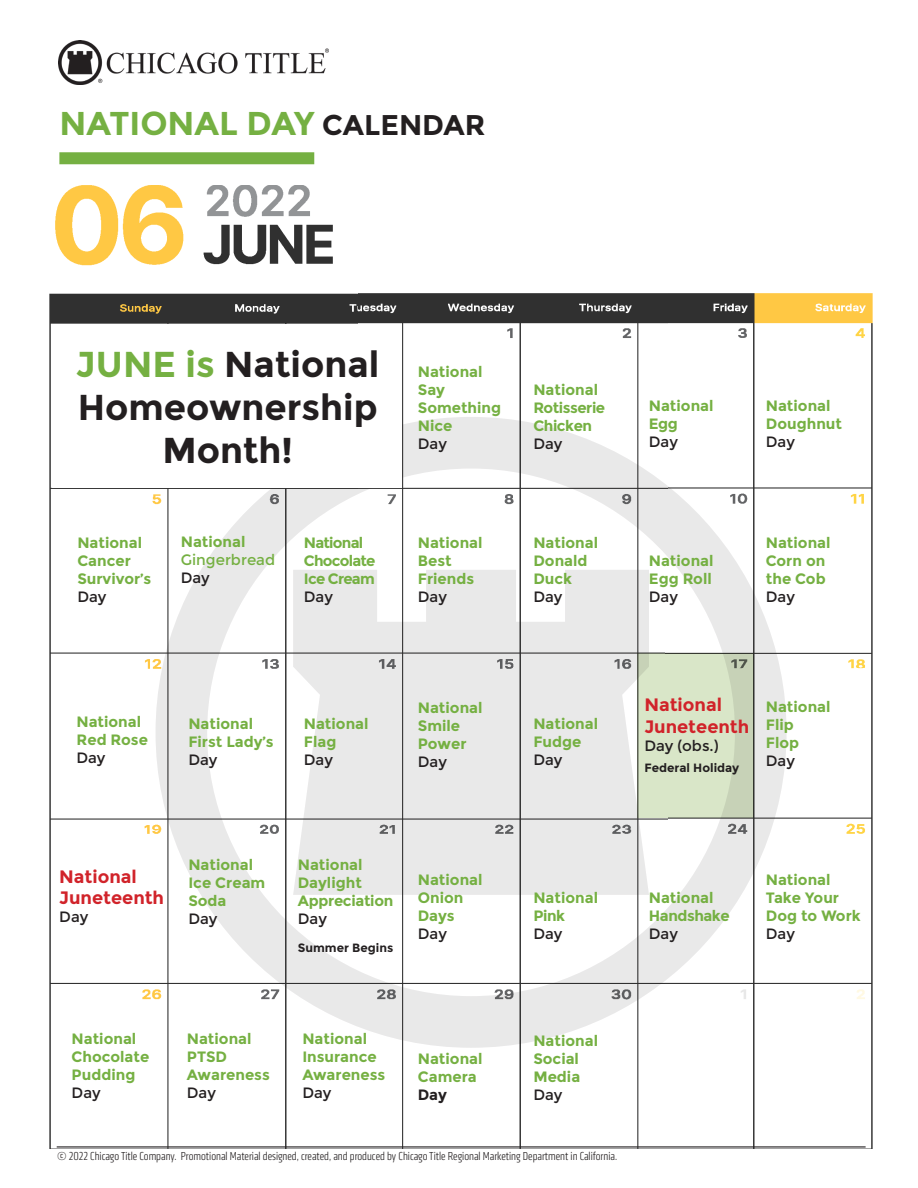
<style>
.page{position:relative;width:918px;height:1188px;background:#fff}
.page>*{position:absolute;margin:0;border:0;box-sizing:border-box;transform-origin:0 0}
.t1{font:700 36px/43.2px "Montserrat";color:#231f20;text-align:center}
.t2{font:700 33px "Montserrat";color:#75b042}
.t3{font:700 18px "Montserrat";color:#d1232a}
.t4{font:700 15px/18px "Montserrat";color:#75b042}
.t5{font:15px "Montserrat";color:#231f20}
.t6{font:700 15px "Montserrat";letter-spacing:-.03em;color:#75b042}
.t7{font:700 15px "Montserrat";letter-spacing:-.05em;color:#75b042}
.t8{font:15px/18px "Montserrat";color:#75b042}
.t9{font:700 15px "Montserrat";letter-spacing:-.02em;color:#75b042}
.t10{font:700 15px "Montserrat";color:#231f20}
.t11{font:300 12px "Klavika Condensed";color:#231f20}
.t12{font:700 12px "Montserrat";color:#231f20}
.s1{font-size:28.5px;color:#231f20}
.s2{color:#75b042}
.s3{font-weight:700}
.s4{color:#231f20}
.s5{font-weight:400;color:#231f20}
</style>
<div class="page">
<img style="left:50px;top:507px;width:589px;height:641px">
<img style="left:667px;top:293px;width:206px;height:855px">
<img style="left:50px;top:186px;width:308px;height:321px">
<img style="left:358px;top:293px;width:309px;height:124px">
<svg style="left:156px;top:417px;width:631px;height:631px;fill:#e9e9e9"></svg>
<img style="left:58px;top:40px;width:271px;height:44px">
<div style="left:59px;top:152px;width:255px;height:12px;background:#75b042"></div>
<hr style="left:57px;top:1146px;width:809px;height:2px;background:#231f20">
<div style="left:52px;top:324px;width:350px;height:163px;background:#fff"></div>
<p class="t2" style="left:60px;top:104px;width:427px">NATIONAL DAY <span class="s1">CALENDAR</span></p>
<p class="t1" style="left:76px;top:343px;width:305px"><span class="s2">JUNE is</span> National<br>Homeownership<br>Month!</p>
<p class="t4" style="left:77px;top:533px;width:66px">National</p>
<p class="t4" style="left:77px;top:551px;width:55px">Cancer</p>
<p class="t4" style="left:77px;top:569px;width:75px">Survivor’s</p>
<p class="t5" style="left:77px;top:588px;width:31px">Day</p>
<p class="t8" style="left:181px;top:533px;width:96px"><span class="s3">National<br></span>Gingerbread<br><span class="s4">Day</span></p>
<p class="t7" style="left:304px;top:533px;width:61px">National</p>
<p class="t7" style="left:304px;top:551px;width:73px">Chocolate</p>
<p class="t7" style="left:304px;top:569px;width:72px">Ice Cream</p>
<p class="t5" style="left:304px;top:588px;width:31px">Day</p>
<p class="t4" style="left:418px;top:362px;width:66px">National</p>
<p class="t4" style="left:418px;top:380px;width:85px">Say<br>Something<br>Nice</p>
<p class="t5" style="left:418px;top:435px;width:31px">Day</p>
<p class="t4" style="left:418px;top:533px;width:66px">National</p>
<p class="t4" style="left:418px;top:551px;width:58px">Best<br>Friends</p>
<p class="t5" style="left:418px;top:588px;width:31px">Day</p>
<p class="t4" style="left:533px;top:380px;width:66px">National</p>
<p class="t6" style="left:533px;top:398px;width:73px">Rotisserie</p>
<p class="t6" style="left:533px;top:416px;width:60px">Chicken</p>
<p class="t5" style="left:533px;top:435px;width:31px">Day</p>
<p class="t4" style="left:533px;top:533px;width:66px">National</p>
<p class="t4" style="left:533px;top:551px;width:56px">Donald<br>Duck</p>
<p class="t5" style="left:533px;top:588px;width:31px">Day</p>
<p class="t4" style="left:649px;top:397px;width:66px">National</p>
<p class="t4" style="left:649px;top:415px;width:30px">Egg</p>
<p class="t5" style="left:649px;top:433px;width:31px">Day</p>
<p class="t4" style="left:649px;top:551px;width:66px">National</p>
<p class="t4" style="left:649px;top:569px;width:64px">Egg Roll</p>
<p class="t5" style="left:649px;top:588px;width:31px">Day</p>
<p class="t4" style="left:766px;top:397px;width:66px">National</p>
<p class="t4" style="left:766px;top:415px;width:78px">Doughnut</p>
<p class="t5" style="left:766px;top:433px;width:31px">Day</p>
<p class="t4" style="left:766px;top:533px;width:66px">National</p>
<p class="t4" style="left:766px;top:551px;width:61px">Corn on the Cob</p>
<p class="t5" style="left:766px;top:588px;width:31px">Day</p>
<p class="t4" style="left:76px;top:713px;width:73px">National<br>Red Rose</p>
<p class="t5" style="left:76px;top:750px;width:31px">Day</p>
<p class="t4" style="left:188px;top:715px;width:87px">National<br>First Lady’s</p>
<p class="t5" style="left:188px;top:751px;width:31px">Day</p>
<p class="t4" style="left:304px;top:715px;width:66px">National</p>
<p class="t4" style="left:304px;top:733px;width:34px">Flag</p>
<p class="t5" style="left:304px;top:751px;width:31px">Day</p>
<p class="t4" style="left:418px;top:698px;width:66px">National</p>
<p class="t4" style="left:418px;top:716px;width:44px">Smile</p>
<p class="t4" style="left:418px;top:734px;width:50px">Power</p>
<p class="t5" style="left:418px;top:753px;width:31px">Day</p>
<p class="t4" style="left:533px;top:715px;width:66px">National</p>
<p class="t4" style="left:533px;top:733px;width:49px">Fudge</p>
<p class="t5" style="left:533px;top:751px;width:31px">Day</p>
<p class="t3" style="left:644px;top:694px;width:79px">National</p>
<p class="t3" style="left:644px;top:716px;width:106px">Juneteenth</p>
<p class="t5" style="left:644px;top:737px;width:76px">Day (obs.)</p>
<p class="t12" style="left:644px;top:760px;width:96px">Federal Holiday</p>
<p class="t4" style="left:766px;top:698px;width:66px">National</p>
<p class="t4" style="left:766px;top:716px;width:29px">Flip</p>
<p class="t4" style="left:766px;top:734px;width:35px">Flop</p>
<p class="t5" style="left:766px;top:752px;width:31px">Day</p>
<p class="t3" style="left:59px;top:866px;width:79px">National</p>
<p class="t3" style="left:59px;top:887px;width:106px">Juneteenth</p>
<p class="t5" style="left:59px;top:908px;width:31px">Day</p>
<p class="t4" style="left:188px;top:856px;width:66px">National</p>
<p class="t4" style="left:188px;top:874px;width:78px">Ice Cream<br>Soda</p>
<p class="t5" style="left:188px;top:910px;width:31px">Day</p>
<p class="t4" style="left:298px;top:856px;width:66px">National</p>
<p class="t4" style="left:298px;top:874px;width:66px">Daylight</p>
<p class="t9" style="left:298px;top:892px;width:97px">Appreciation</p>
<p class="t5" style="left:298px;top:910px;width:31px">Day</p>
<p class="t12" style="left:298px;top:941px;width:97px">Summer Begins</p>
<p class="t4" style="left:418px;top:871px;width:66px">National</p>
<p class="t4" style="left:418px;top:889px;width:47px">Onion</p>
<p class="t4" style="left:418px;top:907px;width:38px">Days</p>
<p class="t5" style="left:418px;top:925px;width:31px">Day</p>
<p class="t4" style="left:533px;top:889px;width:66px">National</p>
<p class="t4" style="left:533px;top:907px;width:33px">Pink</p>
<p class="t5" style="left:533px;top:925px;width:31px">Day</p>
<p class="t4" style="left:72px;top:1029px;width:79px">National<br>Chocolate<br>Pudding<br><span class="s5">Day</span></p>
<p class="t4" style="left:533px;top:1031px;width:66px">National</p>
<p class="t4" style="left:187px;top:1030px;width:66px">National</p>
<p class="t4" style="left:187px;top:1048px;width:84px">PTSD<br>Awareness</p>
<p class="t5" style="left:187px;top:1084px;width:31px">Day</p>
<p class="t4" style="left:302px;top:1030px;width:66px">National</p>
<p class="t4" style="left:302px;top:1048px;width:84px">Insurance<br>Awareness</p>
<p class="t5" style="left:302px;top:1084px;width:31px">Day</p>
<p class="t4" style="left:418px;top:1049px;width:66px">National</p>
<p class="t4" style="left:418px;top:1067px;width:60px">Camera</p>
<p class="t10" style="left:418px;top:1085px;width:31px">Day</p>
<p class="t4" style="left:533px;top:1049px;width:47px">Social</p>
<p class="t4" style="left:533px;top:1067px;width:48px">Media</p>
<p class="t5" style="left:533px;top:1086px;width:31px">Day</p>
<p class="t11" style="left:57px;top:1150px;width:562px">© 2022 Chicago Title Company. Promotional Material designed, created, and produced by Chicago Title Regional Marketing Department in California.</p>
<p class="t4" style="left:649px;top:889px;width:66px">National</p>
<p class="t6" style="left:649px;top:907px;width:82px">Handshake</p>
<p class="t5" style="left:649px;top:925px;width:31px">Day</p>
<p class="t4" style="left:766px;top:871px;width:66px">National</p>
<p class="t4" style="left:766px;top:889px;width:96px">Take Your<br>Dog to Work</p>
<p class="t5" style="left:766px;top:925px;width:31px">Day</p>
</div>
